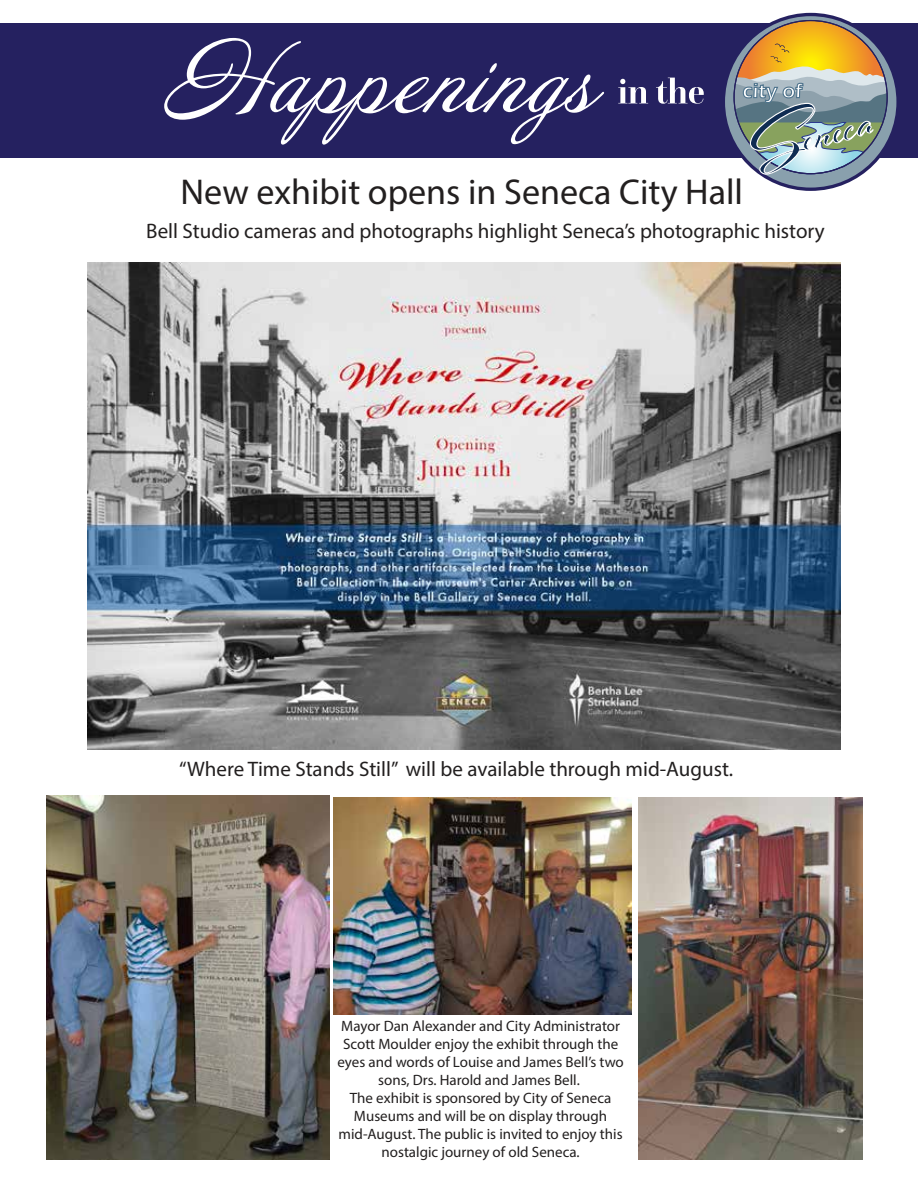
<style>
.page{position:relative;width:918px;height:1188px;background:#fff}
.page>*{position:absolute;margin:0;border:0;box-sizing:border-box;transform-origin:0 0}
.t1{font:36px "Myriad Pro";color:#221f1f}
.t2{font:21px "Myriad Pro";color:#221f1f}
.t3{font:15px/18px "Myriad Pro";color:#221f1f;text-align:center}
</style>
<div class="page">
<div style="left:0;top:23px;width:918px;height:135px;background:#252160"></div>
<svg style="left:164px;top:38px;width:440px;height:107px"></svg>
<svg style="left:618px;top:79px;width:30px;height:24px"></svg>
<svg style="left:656px;top:78px;width:48px;height:26px"></svg>
<svg style="left:723px;top:15px;width:175px;height:174px;background:#72829b"></svg>
<svg style="left:733px;top:19px;width:155px;height:156px;background:#a09f87"></svg>
<img style="left:88px;top:263px;width:752px;height:487px">
<img style="left:47px;top:796px;width:283px;height:363px">
<img style="left:334px;top:797px;width:298px;height:218px">
<img style="left:638px;top:797px;width:224px;height:362px">
<h1 class="t1" style="left:181px;top:170px;width:564px">New exhibit opens in Seneca City Hall</h1>
<h2 class="t2" style="left:146px;top:218px;width:680px">Bell Studio cameras and photographs highlight Seneca’s photographic history</h2>
<h2 class="t2" style="left:179px;top:756px;width:556px">“Where Time Stands Still” will be available through mid-August.</h2>
<p class="t3" style="left:337px;top:1017px;width:288px">Mayor Dan Alexander and City Administrator Scott Moulder enjoy the exhibit through the eyes and words of Louise and James Bell’s two sons, Drs. Harold and James Bell.<br>The exhibit is sponsored by City of Seneca Museums and will be on display through mid-August. The public is invited to enjoy this nostalgic journey of old Seneca.</p>
</div>
